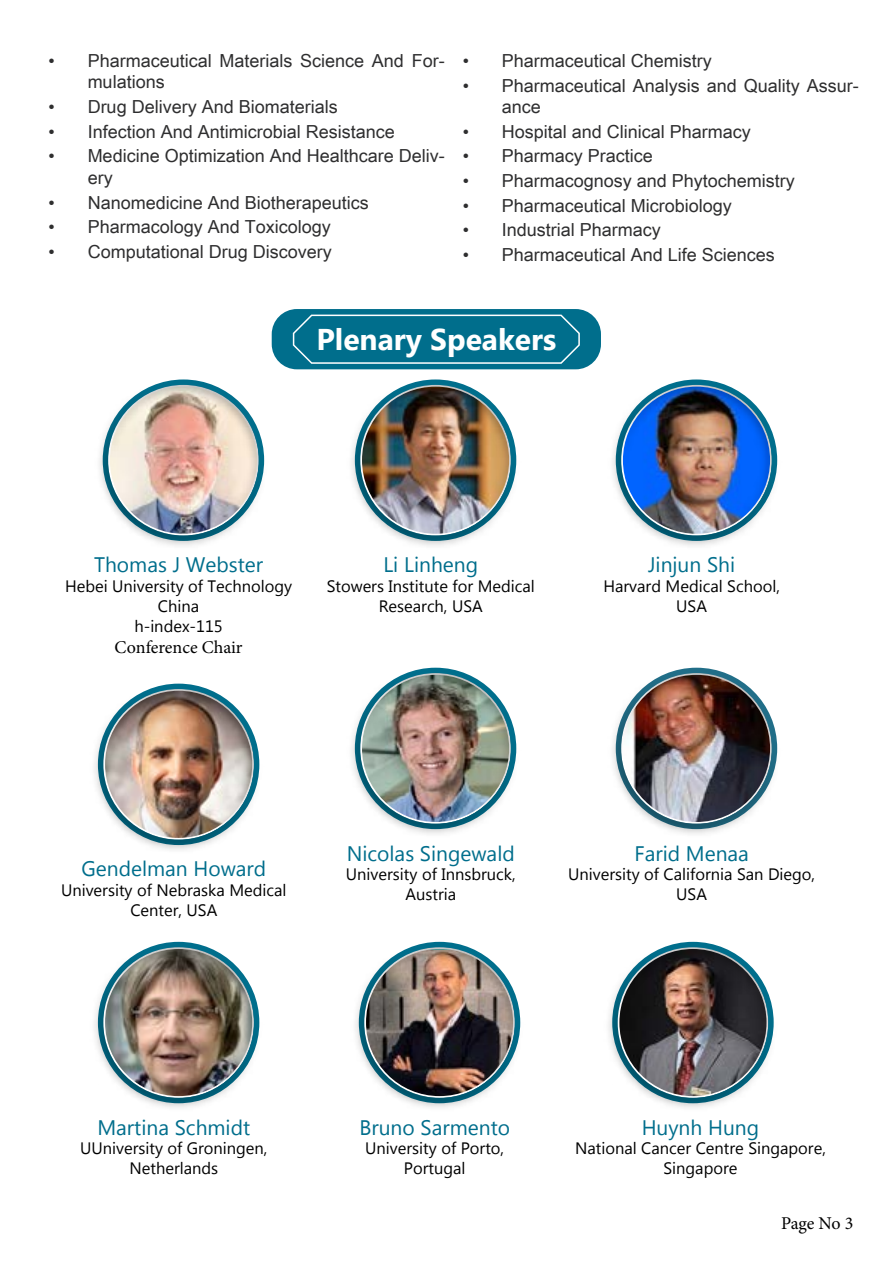
<style>
.page{position:relative;width:893px;height:1263px;background:#fff}
.page>*{position:absolute;margin:0;border:0;box-sizing:border-box;transform-origin:0 0}
.t1{font:700 30px "Microsoft Tai Le";color:#fff}
.t2{font:21px "Microsoft New Tai Lue";color:#006e8c}
.t3{font:18px/21.6px "Arial Unicode MS";color:#2e2e2f}
.t4{font:18px "Minion Pro";letter-spacing:-.005em;color:#000}
.t5{font:16.5px/19.8px "Microsoft New Tai Lue";color:#000;text-align:center}
</style>
<div class="page">
<div style="left:93px;top:673px;width:176px;height:168px;background:#000;opacity:.75"></div>
<div style="left:93px;top:931px;width:176px;height:168px;background:#000;opacity:.75"></div>
<div style="left:354px;top:931px;width:176px;height:168px;background:#000;opacity:.75"></div>
<div style="left:350px;top:369px;width:176px;height:168px;background:#000;opacity:.75"></div>
<div style="left:98px;top:369px;width:176px;height:168px;background:#000;opacity:.75"></div>
<div style="left:350px;top:657px;width:176px;height:168px;background:#000;opacity:.75"></div>
<div style="left:607px;top:931px;width:176px;height:168px;background:#000;opacity:.75"></div>
<div style="left:611px;top:369px;width:176px;height:168px;background:#000;opacity:.75"></div>
<div style="left:611px;top:657px;width:176px;height:168px;background:#000;opacity:.75"></div>
<div style="left:272px;top:309px;width:329px;height:60px;background:#006e8c;border-radius:25px"></div>
<svg style="left:292px;top:314px;width:288px;height:50px"></svg>
<p class="t3" style="left:88px;top:49px;width:358px;text-indent:-39px">• Pharmaceutical Materials Science And For&shy;mulations</p>
<p class="t3" style="left:49px;top:96px;width:291px">• Drug Delivery And Biomaterials</p>
<p class="t3" style="left:49px;top:120px;width:348px">• Infection And Antimicrobial Resistance</p>
<p class="t3" style="left:88px;top:145px;width:358px;text-indent:-39px">• Medicine Optimization And Healthcare Deliv&shy;ery</p>
<p class="t3" style="left:49px;top:191px;width:322px">• Nanomedicine And Biotherapeutics</p>
<p class="t3" style="left:49px;top:216px;width:284px">• Pharmacology And Toxicology</p>
<p class="t3" style="left:49px;top:240px;width:285px">• Computational Drug Discovery</p>
<p class="t3" style="left:463px;top:49px;width:251px">• Pharmaceutical Chemistry</p>
<p class="t3" style="left:502px;top:74px;width:358px;text-indent:-39px">• Pharmaceutical Analysis and Quality Assur&shy;ance</p>
<p class="t3" style="left:463px;top:120px;width:290px">• Hospital and Clinical Pharmacy</p>
<p class="t3" style="left:463px;top:145px;width:192px">• Pharmacy Practice</p>
<p class="t3" style="left:463px;top:169px;width:334px">• Pharmacognosy and Phytochemistry</p>
<p class="t3" style="left:463px;top:194px;width:271px">• Pharmaceutical Microbiology</p>
<p class="t3" style="left:463px;top:219px;width:200px">• Industrial Pharmacy</p>
<p class="t3" style="left:463px;top:243px;width:314px">• Pharmaceutical And Life Sciences</p>
<h1 class="t1" style="left:316px;top:323px;width:241px">Plenary Speakers</h1>
<p class="t2" style="left:94px;top:553px;width:171px">Thomas J Webster</p>
<p class="t5" style="left:65px;top:578px;width:229px">Hebei University of Technology<br>China<br>h-index-115</p>
<p class="t4" style="left:115px;top:635px;width:129px">Conference Chair</p>
<p class="t2" style="left:383px;top:553px;width:96px">Li Linheng</p>
<p class="t5" style="left:327px;top:578px;width:210px">Stowers Institute for Medical<br>Research, USA</p>
<p class="t2" style="left:648px;top:553px;width:89px">Jinjun Shi</p>
<p class="t5" style="left:603px;top:578px;width:178px">Harvard Medical School,<br>USA</p>
<p class="t2" style="left:81px;top:857px;width:186px">Gendelman Howard</p>
<p class="t5" style="left:61px;top:882px;width:227px">University of Nebraska Medical<br>Center, USA</p>
<p class="t2" style="left:347px;top:841px;width:170px">Nicolas Singewald</p>
<p class="t5" style="left:346px;top:866px;width:171px">University of Innsbruck,<br>Austria</p>
<p class="t2" style="left:634px;top:841px;width:116px">Farid Menaa</p>
<p class="t5" style="left:568px;top:866px;width:248px">University of California San Diego,<br>USA</p>
<p class="t2" style="left:97px;top:1115px;width:154px">Martina Schmidt</p>
<p class="t5" style="left:80px;top:1140px;width:189px">UUniversity of Groningen,<br>Netherlands</p>
<p class="t2" style="left:359px;top:1115px;width:152px">Bruno Sarmento</p>
<p class="t5" style="left:365px;top:1140px;width:140px">University of Porto,<br>Portugal</p>
<p class="t2" style="left:642px;top:1115px;width:119px">Huynh Hung</p>
<p class="t5" style="left:575px;top:1140px;width:252px">National Cancer Centre Singapore,<br>Singapore</p>
<p class="t4" style="left:781px;top:1211px;width:74px">Page No 3</p>
</div>
